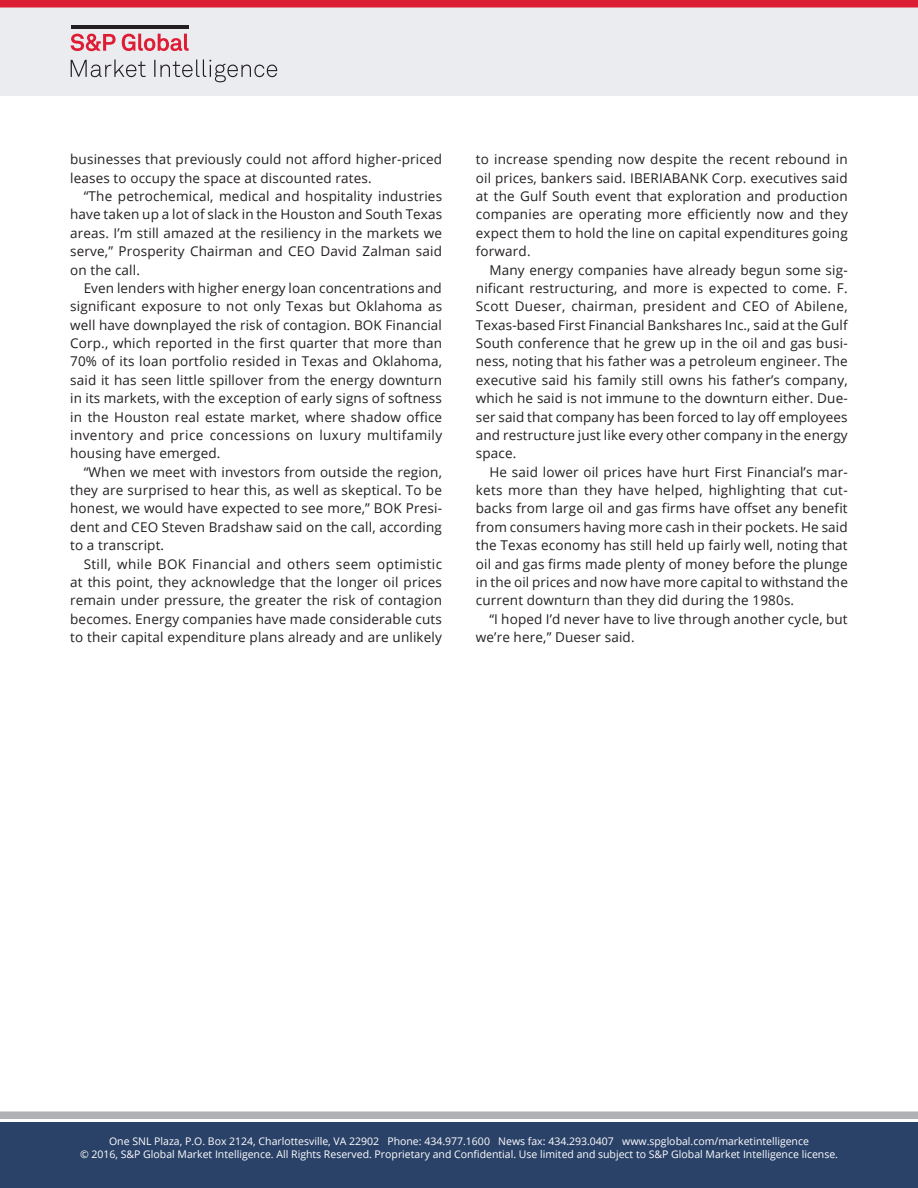
<style>
.page{position:relative;width:918px;height:1188px;background:#fff}
.page>*{position:absolute;margin:0;border:0;box-sizing:border-box;transform-origin:0 0}
.t1{font:33px "Myriad Pro";letter-spacing:.095em;color:#fff;scale:2 1}
.Body_text{font:13.5px/18.3px "Open Sans";letter-spacing:.01em;color:#231f20;text-align:justify}
.t2{font:10.5px/12.6px "Open Sans";color:#fff;text-align:center}
</style>
<div class="page">
<div style="left:0;top:0;width:918px;height:95px;background:#eaecf0"></div>
<div style="left:0;top:0;width:918px;height:8px;background:#dc1e35"></div>
<div style="left:0;top:1112px;width:918px;height:7px;background:#afb1b4"></div>
<div style="left:0;top:1122px;width:918px;height:66px;background:#2b4268"></div>
<svg style="left:71px;top:59px;width:206px;height:23px"></svg>
<svg style="left:71px;top:33px;width:118px;height:19px"></svg>
<hr style="left:71px;top:26px;width:118px;height:3px;background:#231f20">
<p class="Body_text" style="left:70px;top:150px;width:373px">businesses that previously could not afford higher-priced leases to occupy the space at discounted rates.</p>
<p class="Body_text" style="left:70px;top:187px;width:374px;text-indent:14px">“The petrochemical, medical and hospitality industries have taken up a lot of slack in the Houston and South Texas areas. I’m still amazed at the resiliency in the markets we serve,” Prosperity Chairman and CEO David Zalman said on the call.</p>
<p class="Body_text" style="left:70px;top:278px;width:374px;text-indent:14px">Even lenders with higher energy loan concentrations and significant exposure to not only Texas but Oklahoma as well have downplayed the risk of contagion. BOK Financial Corp., which reported in the first quarter that more than 70% of its loan portfolio resided in Texas and Oklahoma, said it has seen little spillover from the energy downturn in its markets, with the exception of early signs of softness in the Houston real estate market, where shadow office inventory and price concessions on luxury multifamily housing have emerged.</p>
<p class="Body_text" style="left:70px;top:462px;width:373px;text-indent:14px">“When we meet with investors from outside the region, they are surprised to hear this, as well as skeptical. To be honest, we would have expected to see more,” BOK Presi&shy;dent and CEO Steven Bradshaw said on the call, according to a transcript.</p>
<p class="Body_text" style="left:70px;top:554px;width:374px;text-indent:14px">Still, while BOK Financial and others seem optimistic at this point, they acknowledge that the longer oil prices remain under pressure, the greater the risk of contagion becomes. Energy companies have made considerable cuts to their capital expenditure plans already and are unlikely</p>
<p class="Body_text" style="left:476px;top:150px;width:373px">to increase spending now despite the recent rebound in oil prices, bankers said. IBERIABANK Corp. executives said at the Gulf South event that exploration and production companies are operating more efficiently now and they expect them to hold the line on capital expenditures going forward.</p>
<p class="Body_text" style="left:476px;top:260px;width:373px;text-indent:14px">Many energy companies have already begun some sig&shy;nificant restructuring, and more is expected to come. F.<br>Scott Dueser, chairman, president and CEO of Abilene, Texas-based First Financial Bankshares Inc., said at the Gulf South conference that he grew up in the oil and gas busi&shy;ness, noting that his father was a petroleum engineer. The executive said his family still owns his father’s company, which he said is not immune to the downturn either. Due&shy;ser said that company has been forced to lay off employees and restructure just like every other company in the energy space.</p>
<p class="Body_text" style="left:476px;top:462px;width:374px;text-indent:14px">He said lower oil prices have hurt First Financial’s mar&shy;kets more than they have helped, highlighting that cut&shy;backs from large oil and gas firms have offset any benefit from consumers having more cash in their pockets. He said the Texas economy has still held up fairly well, noting that oil and gas firms made plenty of money before the plunge in the oil prices and now have more capital to withstand the current downturn than they did during the 1980s.</p>
<p class="Body_text" style="left:476px;top:609px;width:373px;text-indent:14px">“I hoped I’d never have to live through another cycle, but we’re here,” Dueser said.</p>
<h1 class="t1" style="left:63px;top:1127px;width:328px">http://www.snl.com</h1>
<p class="t2" style="left:80px;top:1135px;width:760px">One SNL Plaza, P.O. Box 2124, Charlottesville, VA 22902 Phone: 434.977.1600 News fax: 434.293.0407 www.spglobal.com/marketintelligence<br>© 2016, S&amp;P Global Market Intelligence. All Rights Reserved. Proprietary and Confidential. Use limited and subject to S&amp;P Global Market Intelligence license.</p>
</div>
